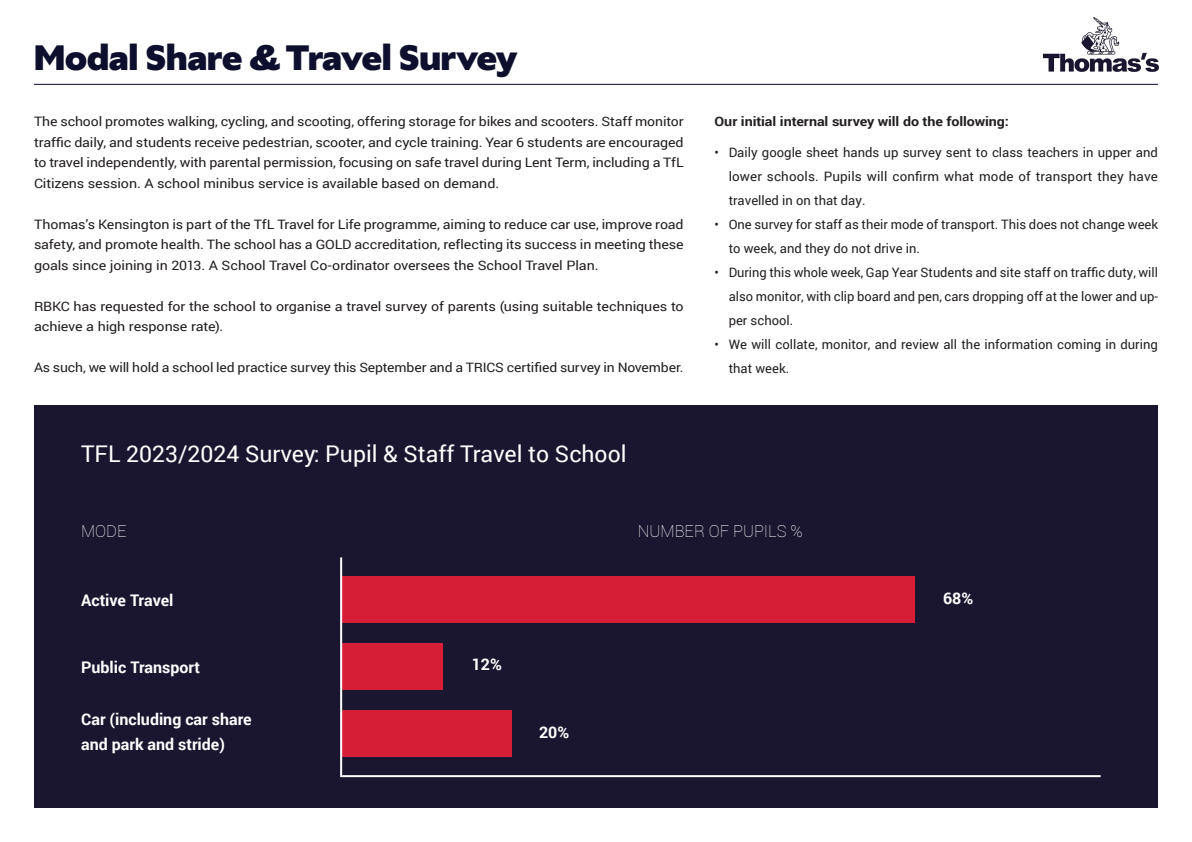
<style>
.page{position:relative;width:1192px;height:842px;background:#fff}
.page>*{position:absolute;margin:0;border:0;box-sizing:border-box;transform-origin:0 0}
.t1{font:700 35px "Gardner Sans";color:#0e0f2d}
.Thomas_Title_Page_Main_Body{font:23px "Roboto";color:#fff}
.Thomas_Title_Page_Main_Body-2{font:100 16.5px "Roboto";color:#fff}
.Thomas_Title_Page_Main_Body-3{font:700 16px/25px "Roboto";color:#fff}
.Thomas_Main_Body{font:13px/24px "Roboto";color:#231f20;text-align:justify}
.Thomas_Main_Body-2{font:13px/20.5px "Roboto";color:#231f20;text-align:justify;scale:1.08 1}
.Thomas_Main_Body-3{font:13px/20.5px "Roboto";color:#231f20;text-align:justify;scale:1.09 1}
.Thomas_Main_Body-4{font:13px/20.5px "Roboto";color:#231f20;scale:1.1 1}
.Thomas_Main_Body-5{font:13px "Roboto";color:#231f20;scale:1.07 1}
.Thomas_Main_Body-6{font:700 13px "Roboto";letter-spacing:-.005em;color:#231f20;scale:1.1 1}
</style>
<div class="page">
<div style="left:34px;top:406px;width:1124px;height:402px;background:#1b1630"></div>
<hr style="left:34px;top:84px;width:1124px;height:1px;background:#0b072f">
<img style="left:1043px;top:17px;width:115px;height:54px">
<hr style="left:342px;top:775px;width:759px;height:2px;background:#fff">
<div style="left:342px;top:710px;width:169px;height:47px;background:#d61e36"></div>
<div style="left:342px;top:643px;width:101px;height:47px;background:#d61e36"></div>
<div style="left:342px;top:576px;width:573px;height:47px;background:#d61e36"></div>
<hr style="left:340px;top:557px;width:2px;height:220px;background:#fff">
<p class="t1" style="left:34px;top:36px;width:485px">Modal Share &amp; Travel Survey</p>
<p class="Thomas_Main_Body-2" style="left:34px;top:111px;width:603px">The school promotes walking, cycling, and scooting, offering storage for bikes and scooters. Staff monitor traffic daily, and students receive pedestrian, scooter, and cycle training. Year 6 students are encouraged to travel independently, with parental permission, focusing on safe travel during Lent Term, including a TfL Citizens session. A school minibus service is available based on demand.</p>
<p class="Thomas_Main_Body-3" style="left:34px;top:213px;width:598px">Thomas’s Kensington is part of the TfL Travel for Life programme, aiming to reduce car use, improve road safety, and promote health. The school has a GOLD accreditation, reflecting its success in meeting these goals since joining in 2013. A School Travel Co-ordinator oversees the School Travel Plan.</p>
<p class="Thomas_Main_Body-4" style="left:34px;top:295px;width:592px">RBKC has requested for the school to organise a travel survey of parents (using suitable techniques to achieve a high response rate).</p>
<p class="Thomas_Main_Body-5" style="left:34px;top:359px;width:609px">As such, we will hold a school led practice survey this September and a TRICS certified survey in November.</p>
<p class="Thomas_Title_Page_Main_Body" style="left:81px;top:438px;width:547px">TFL 2023/2024 Survey: Pupil &amp; Staff Travel to School</p>
<p class="Thomas_Main_Body-6" style="left:715px;top:113px;width:269px">Our initial internal survey will do the following:</p>
<p class="Thomas_Main_Body" style="left:729px;top:140px;width:431px;text-indent:-14px">• Daily google sheet hands up survey sent to class teachers in upper and lower schools. Pupils will confirm what mode of transport they have travelled in on that day.</p>
<p class="Thomas_Main_Body" style="left:729px;top:212px;width:431px;text-indent:-14px">• One survey for staff as their mode of transport. This does not change week to week, and they do not drive in.</p>
<p class="Thomas_Main_Body" style="left:729px;top:260px;width:431px;text-indent:-14px">• During this whole week, Gap Year Students and site staff on traffic duty, will also monitor, with clip board and pen, cars dropping off at the lower and up&shy;per school.</p>
<p class="Thomas_Main_Body" style="left:729px;top:332px;width:431px;text-indent:-14px">• We will collate, monitor, and review all the information coming in during that week.</p>
<p class="Thomas_Title_Page_Main_Body-2" style="left:81px;top:519px;width:47px">MODE</p>
<p class="Thomas_Title_Page_Main_Body-2" style="left:638px;top:519px;width:167px">NUMBER OF PUPILS %</p>
<p class="Thomas_Title_Page_Main_Body-3" style="left:81px;top:587px;width:94px">Active Travel</p>
<p class="Thomas_Title_Page_Main_Body-3" style="left:943px;top:585px;width:32px">68%</p>
<p class="Thomas_Title_Page_Main_Body-3" style="left:81px;top:654px;width:120px">Public Transport</p>
<p class="Thomas_Title_Page_Main_Body-3" style="left:81px;top:706px;width:172px">Car (including car share and park and stride)</p>
<p class="Thomas_Title_Page_Main_Body-3" style="left:472px;top:651px;width:32px">12%</p>
<p class="Thomas_Title_Page_Main_Body-3" style="left:539px;top:719px;width:32px">20%</p>
</div>
